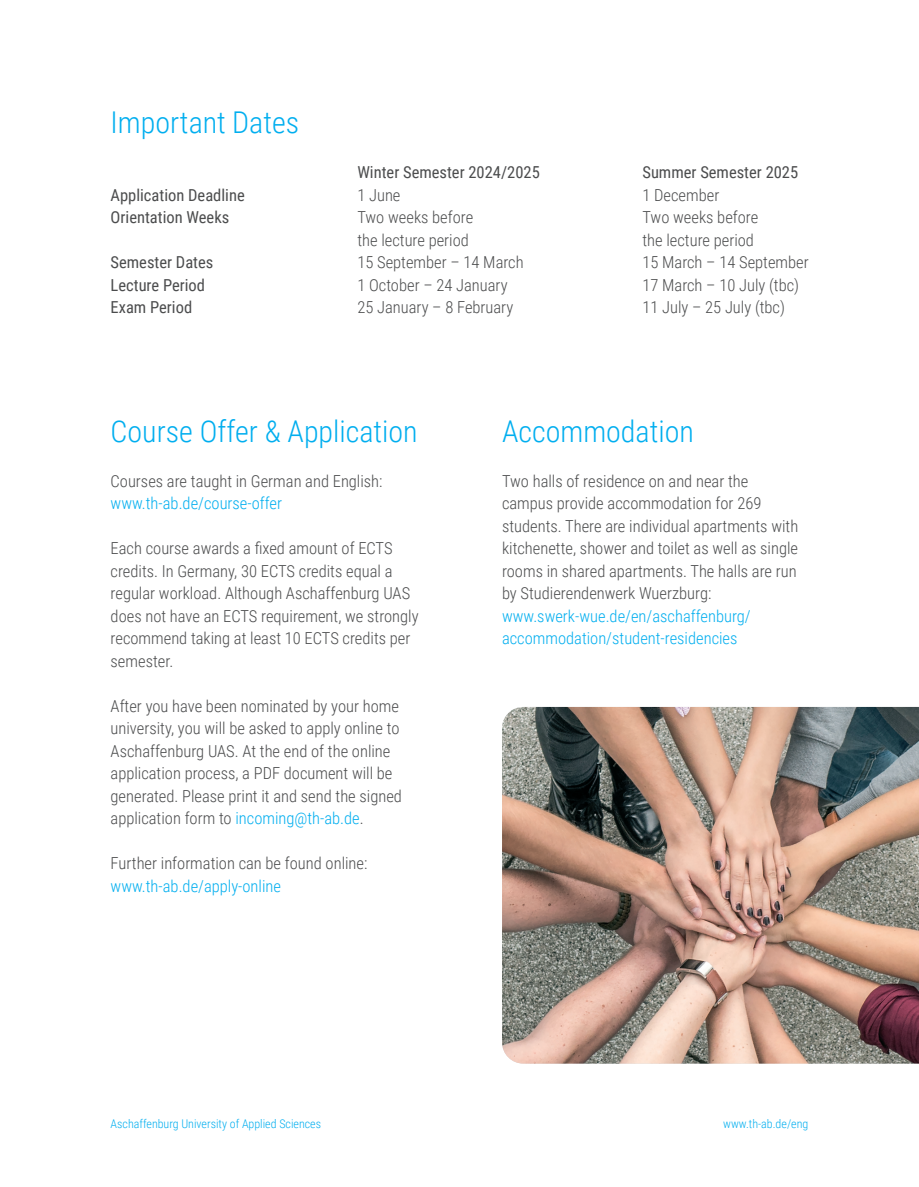
<style>
.page{position:relative;width:919px;height:1187px;background:#fff}
.page>*{position:absolute;margin:0;border:0;box-sizing:border-box;transform-origin:0 0}
.t1{font:300 30px "Roboto Condensed";color:#00aeef}
.t2{font:300 16.5px/22.5px "Roboto Condensed";color:#4b4c4d}
.t3{font:300 16.5px/22.5px "Roboto Condensed";color:#00aeef}
.t4{font:16.5px/22.5px "Roboto Condensed";color:#4b4c4d}
.t5{font:300 12px "Roboto Condensed";color:#00aeef}
.s1{color:#00aeef}
</style>
<div class="page">
<img style="left:502px;top:707px;width:416px;height:356px">
<h1 class="t1" style="left:111px;top:101px;width:190px">Important Dates</h1>
<p class="t4" style="left:111px;top:183px;width:136px">Application Deadline<br>Orientation Weeks</p>
<p class="t4" style="left:111px;top:250px;width:104px">Semester Dates<br>Lecture Period<br>Exam Period</p>
<p class="t4" style="left:357px;top:160px;width:184px">Winter Semester 2024/2025</p>
<p class="t2" style="left:357px;top:183px;width:168px">1 June<br>Two weeks before<br>the lecture period<br>15 September – 14 March<br>1 October – 24 January<br>25 January – 8 February</p>
<p class="t4" style="left:642px;top:160px;width:157px">Summer Semester 2025</p>
<p class="t2" style="left:642px;top:183px;width:168px">1 December<br>Two weeks before<br>the lecture period<br>15 March – 14 September<br>17 March – 10 July (tbc)<br>11 July – 25 July (tbc)</p>
<h1 class="t1" style="left:111px;top:410px;width:308px">Course Offer &amp; Application</h1>
<p class="t2" style="left:111px;top:469px;width:273px">Courses are taught in German and English:</p>
<p class="t3" style="left:111px;top:491px;width:173px">www.th-ab.de/course-offer</p>
<p class="t2" style="left:111px;top:536px;width:309px">Each course awards a fixed amount of ECTS credits. In Germany, 30 ECTS credits equal a regular workload. Although Aschaffenburg UAS does not have an ECTS requirement, we strongly recommend taking at least 10 ECTS credits per semester.</p>
<p class="t2" style="left:111px;top:694px;width:293px">After you have been nominated by your home university, you will be asked to apply online to Aschaffenburg UAS. At the end of the online application process, a PDF document will be generated. Please print it and send the signed application form to <span class="s1">incoming@th-ab.de</span>.</p>
<p class="t2" style="left:111px;top:851px;width:258px">Further information can be found online:</p>
<p class="t3" style="left:111px;top:874px;width:172px">www.th-ab.de/apply-online</p>
<h1 class="t1" style="left:502px;top:410px;width:193px">Accommodation</h1>
<p class="t2" style="left:502px;top:469px;width:298px">Two halls of residence on and near the campus provide accommodation for 269 students. There are individual apartments with kitchenette, shower and toilet as well as single rooms in shared apartments. The halls are run by Studierendenwerk Wuerzburg:</p>
<p class="t3" style="left:502px;top:604px;width:250px">www.swerk-wue.de/en/aschaffenburg/ accommodation/student-residencies</p>
<p class="t5" style="left:111px;top:1115px;width:212px">Aschaffenburg University of Applied Sciences</p>
<p class="t5" style="left:723px;top:1115px;width:87px">www.th-ab.de/eng</p>
</div>
